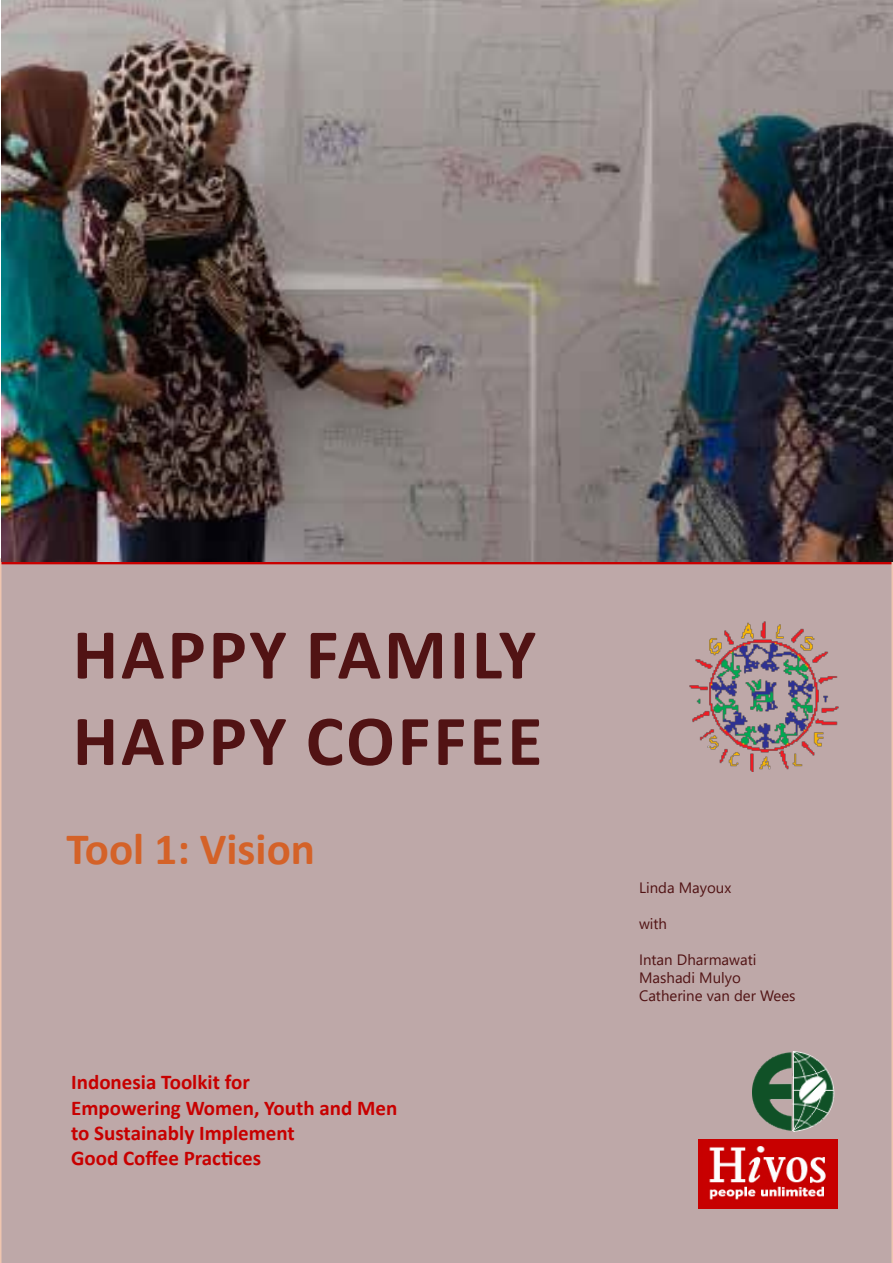
<style>
.page{position:relative;width:893px;height:1263px;background:#fff}
.page>*{position:absolute;margin:0;border:0;box-sizing:border-box;transform-origin:0 0}
.t1{font:700 72px/86.4px "Calibri";letter-spacing:.04em;color:#511314}
.t2{font:700 45px "Calibri";color:#d46228}
.t3{font:700 21px/25.2px "Calibri";color:#c80000}
.t4{font:15px/18px "Segoe UI";color:#511314}
</style>
<div class="page">
<div style="left:0;top:558px;width:893px;height:705px;background:#bea8a8"></div>
<svg style="left:2px;top:561px;width:889px;height:3px;background:#a51c1d"></svg>
<img style="left:688px;top:620px;width:152px;height:152px">
<img style="left:699px;top:1139px;width:139px;height:70px">
<img style="left:2px;top:0;width:891px;height:561px">
<img style="left:752px;top:1051px;width:83px;height:80px">
<h1 class="t1" style="left:73px;top:609px;width:471px">HAPPY FAMILY<br>HAPPY COFFEE</h1>
<h2 class="t2" style="left:66px;top:817px;width:250px">Tool 1: Vision</h2>
<p class="t3" style="left:71px;top:1069px;width:328px">Indonesia Toolkit for<br>Empowering Women, Youth and Men to Sustainably Implement<br>Good Coffee Practices</p>
<p class="t4" style="left:639px;top:878px;width:94px">Linda Mayoux</p>
<p class="t4" style="left:639px;top:914px;width:30px">with</p>
<p class="t4" style="left:639px;top:950px;width:158px">Intan Dharmawati<br>Mashadi Mulyo<br>Catherine van der Wees</p>
</div>
